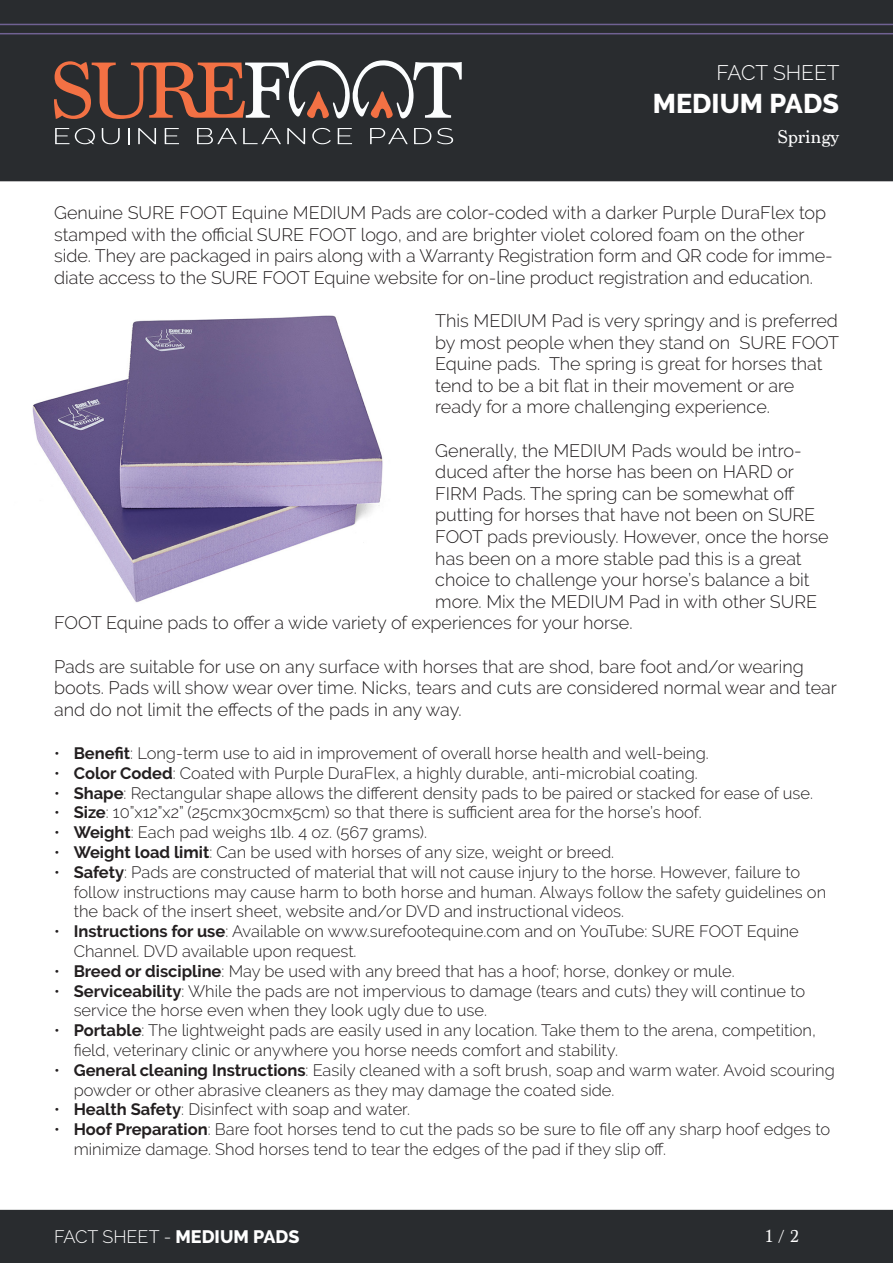
<style>
.page{position:relative;width:893px;height:1263px;background:#fff}
.page>*{position:absolute;margin:0;border:0;box-sizing:border-box;transform-origin:0 0}
.t1{font:800 27px "Raleway";color:#fff}
.t2{font:300 21px "Raleway";color:#fff}
.t3{font:19.5px "Marion";color:#fff}
.t4{font:300 18px/21.6px "Raleway";color:#231f20}
.t5{font:300 18px "Raleway";color:#fff}
.t6{font:18px "Marion";color:#fff}
.t7{font:300 16.5px/19.8px "Raleway";color:#231f20}
.s1{font-weight:700}
.s2{font-weight:800}
</style>
<div class="page">
<div style="left:0;top:1210px;width:893px;height:53px;background:#292c2f"></div>
<div style="left:0;top:0;width:893px;height:181px;background:#292c2f"></div>
<img style="left:32px;top:315px;width:351px;height:288px">
<div style="left:54px;top:1226px;width:445px;height:23px;background:#292c2f"></div>
<hr style="left:0;top:24px;width:893px;height:1px;background:#706293">
<hr style="left:0;top:33px;width:893px;height:1px;background:#706293">
<div style="left:394px;top:60px;width:445px;height:65px;background:#292c2f"></div>
<div style="left:394px;top:130px;width:445px;height:23px;background:#292c2f"></div>
<svg style="left:54px;top:60px;width:408px;height:59px"></svg>
<svg style="left:55px;top:128px;width:14px;height:16px"></svg>
<svg style="left:75px;top:128px;width:20px;height:16px"></svg>
<svg style="left:102px;top:128px;width:18px;height:16px"></svg>
<svg style="left:128px;top:128px;width:2px;height:16px"></svg>
<svg style="left:138px;top:128px;width:18px;height:16px"></svg>
<svg style="left:165px;top:128px;width:14px;height:16px"></svg>
<svg style="left:197px;top:128px;width:40px;height:16px"></svg>
<svg style="left:243px;top:128px;width:38px;height:16px"></svg>
<svg style="left:287px;top:128px;width:18px;height:16px"></svg>
<svg style="left:312px;top:128px;width:19px;height:16px"></svg>
<svg style="left:338px;top:128px;width:14px;height:16px"></svg>
<svg style="left:370px;top:128px;width:38px;height:16px"></svg>
<svg style="left:414px;top:128px;width:17px;height:16px"></svg>
<svg style="left:437px;top:128px;width:16px;height:16px"></svg>
<p class="t2" style="left:717px;top:60px;width:124px">FACT SHEET</p>
<p class="t1" style="left:653px;top:88px;width:188px">MEDIUM PADS</p>
<p class="t3" style="left:777px;top:125px;width:63px">Springy</p>
<p class="t4" style="left:54px;top:202px;width:780px">Genuine SURE FOOT Equine MEDIUM Pads are color-coded with a darker Purple DuraFlex top stamped with the official SURE FOOT logo, and are brighter violet colored foam on the other side. They are packaged in pairs along with a Warranty Registration form and QR code for imme&shy;diate access to the SURE FOOT Equine website for on-line product registration and education.</p>
<p class="t4" style="left:435px;top:310px;width:405px">This MEDIUM Pad is very springy and is preferred by most people when they stand on SURE FOOT Equine pads. The spring is great for horses that tend to be a bit flat in their movement or are ready for a more challenging experience.</p>
<p class="t4" style="left:435px;top:439px;width:368px">Generally, the MEDIUM Pads would be intro-</p>
<p class="t4" style="left:435px;top:461px;width:360px">duced after the horse has been on HARD or</p>
<p class="t4" style="left:435px;top:482px;width:361px">FIRM Pads. The spring can be somewhat off</p>
<p class="t4" style="left:435px;top:504px;width:381px">putting for horses that have not been on SURE</p>
<p class="t4" style="left:435px;top:526px;width:395px">FOOT pads previously. However, once the horse</p>
<p class="t4" style="left:435px;top:547px;width:368px">has been on a more stable pad this is a great</p>
<p class="t4" style="left:435px;top:569px;width:376px">choice to challenge your horse’s balance a bit</p>
<p class="t4" style="left:435px;top:590px;width:383px">more. Mix the MEDIUM Pad in with other SURE</p>
<p class="t4" style="left:54px;top:612px;width:580px">FOOT Equine pads to offer a wide variety of experiences for your horse.</p>
<p class="t4" style="left:54px;top:655px;width:784px">Pads are suitable for use on any surface with horses that are shod, bare foot and/or wearing boots. Pads will show wear over time. Nicks, tears and cuts are considered normal wear and tear and do not limit the effects of the pads in any way.</p>
<p class="t7" style="left:54px;top:743px;width:656px">• <span class="s1">Benefit</span>: Long-term use to aid in improvement of overall horse health and well-being.</p>
<p class="t7" style="left:54px;top:763px;width:645px">• <span class="s1">Color Coded</span>: Coated with Purple DuraFlex, a highly durable, anti-microbial coating.</p>
<p class="t7" style="left:54px;top:783px;width:760px">• <span class="s1">Shape</span>: Rectangular shape allows the different density pads to be paired or stacked for ease of use.</p>
<p class="t7" style="left:54px;top:803px;width:649px">• <span class="s1">Size</span>: 10”x12”x2” (25cmx30cmx5cm) so that there is sufficient area for the horse’s hoof.</p>
<p class="t7" style="left:54px;top:822px;width:374px">• <span class="s1">Weight</span>: Each pad weighs 1lb. 4 oz. (567 grams).</p>
<p class="t7" style="left:54px;top:842px;width:561px">• <span class="s1">Weight load limit</span>: Can be used with horses of any size, weight or breed.</p>
<p class="t7" style="left:74px;top:862px;width:754px;text-indent:-20px">• <span class="s1">Safety</span>: Pads are constructed of material that will not cause injury to the horse. However, failure to follow instructions may cause harm to both horse and human. Always follow the safety guidelines on the back of the insert sheet, website and/or DVD and instructional videos.</p>
<p class="t7" style="left:74px;top:921px;width:727px;text-indent:-20px">• <span class="s1">Instructions for use</span>: Available on www.surefootequine.com and on YouTube: SURE FOOT Equine<br>Channel. DVD available upon request.</p>
<p class="t7" style="left:54px;top:961px;width:682px">• <span class="s1">Breed or discipline</span>: May be used with any breed that has a hoof; horse, donkey or mule.</p>
<p class="t7" style="left:74px;top:981px;width:733px;text-indent:-20px">• <span class="s1">Serviceability</span>: While the pads are not impervious to damage (tears and cuts) they will continue to service the horse even when they look ugly due to use.</p>
<p class="t7" style="left:74px;top:1020px;width:744px;text-indent:-20px">• <span class="s1">Portable</span>: The lightweight pads are easily used in any location. Take them to the arena, competition, field, veterinary clinic or anywhere you horse needs comfort and stability.</p>
<p class="t7" style="left:74px;top:1060px;width:763px;text-indent:-20px">• <span class="s1">General cleaning Instructions</span>: Easily cleaned with a soft brush, soap and warm water. Avoid scouring powder or other abrasive cleaners as they may damage the coated side.</p>
<p class="t7" style="left:54px;top:1100px;width:357px">• <span class="s1">Health Safety</span>: Disinfect with soap and water.</p>
<p class="t7" style="left:74px;top:1119px;width:758px;text-indent:-20px">• <span class="s1">Hoof Preparation</span>: Bare foot horses tend to cut the pads so be sure to file off any sharp hoof edges to minimize damage. Shod horses tend to tear the edges of the pad if they slip off.</p>
<p class="t5" style="left:54px;top:1226px;width:247px">FACT SHEET - <span class="s2">MEDIUM PADS</span></p>
<p class="t6" style="left:766px;top:1226px;width:35px">1 / 2</p>
</div>
